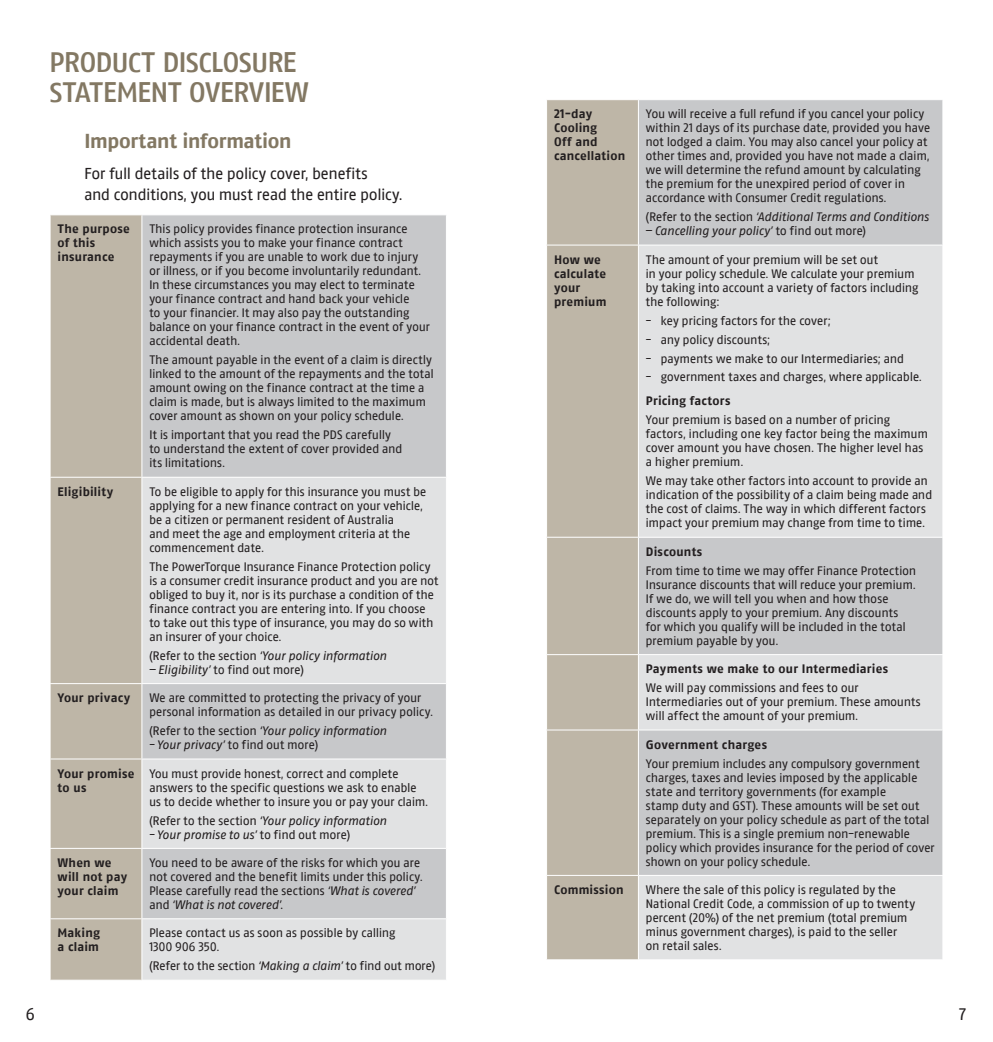
<style>
.page{position:relative;width:993px;height:1042px;background:#fff}
.page>*{position:absolute;margin:0;border:0;box-sizing:border-box;transform-origin:0 0}
.t1{font:600 28px/29.8px "Altona Sans";letter-spacing:-.015em;color:#837863}
.t2{font:700 20.12px "Altona Sans";letter-spacing:-.02em;color:#837863}
.t3{font:16.62px "Altona Sans";color:#231f20}
.t4{font:15.75px/21px "Altona Sans";letter-spacing:.005em;color:#231f20}
.t5{font:12.25px/14px "Altona Sans";letter-spacing:.015em;color:#231f20}
.t6{font:700 12.25px/14px "Altona Sans";letter-spacing:.015em;color:#231f20}
.t7{font:italic 12.25px "Altona Sans";letter-spacing:.01em;color:#231f20}
.s1{font-style:normal}
.s2{font-style:italic}
</style>
<div class="page">
<div style="left:51px;top:215px;width:90px;height:765px;background:#beb6a7"></div>
<div style="left:142px;top:215px;width:304px;height:262px;background:#c7c8ca"></div>
<svg style="left:142px;top:478px;width:304px;height:502px;background:#d9dadb"></svg>
<hr style="left:50px;top:683px;width:92px;height:1px;background:#fff">
<hr style="left:142px;top:683px;width:304px;height:1px;background:#fff">
<hr style="left:50px;top:758px;width:92px;height:1px;background:#fff">
<hr style="left:142px;top:758px;width:304px;height:1px;background:#fff">
<hr style="left:142px;top:848px;width:304px;height:1px;background:#fff">
<hr style="left:142px;top:918px;width:304px;height:1px;background:#fff">
<hr style="left:50px;top:848px;width:92px;height:1px;background:#fff">
<hr style="left:50px;top:918px;width:92px;height:1px;background:#fff">
<hr style="left:50px;top:477px;width:92px;height:1px;background:#fff">
<div style="left:547px;top:100px;width:90px;height:859px;background:#beb6a7"></div>
<div style="left:638px;top:100px;width:304px;height:145px;background:#c7c8ca"></div>
<svg style="left:638px;top:246px;width:304px;height:713px;background:#d7d8d9"></svg>
<hr style="left:546px;top:537px;width:92px;height:1px;background:#fff">
<hr style="left:638px;top:537px;width:305px;height:1px;background:#fff">
<hr style="left:546px;top:654px;width:92px;height:1px;background:#fff">
<hr style="left:638px;top:654px;width:305px;height:1px;background:#fff">
<hr style="left:546px;top:729px;width:92px;height:1px;background:#fff">
<hr style="left:546px;top:875px;width:92px;height:1px;background:#fff">
<hr style="left:546px;top:245px;width:92px;height:1px;background:#fff">
<hr style="left:638px;top:729px;width:305px;height:1px;background:#fff">
<hr style="left:638px;top:875px;width:305px;height:1px;background:#fff">
<h1 class="t1" style="left:50px;top:47px;width:261px">PRODUCT DISCLOSURE<br>STATEMENT OVERVIEW</h1>
<h2 class="t2" style="left:84px;top:129px;width:208px">Important information</h2>
<p class="t4" style="left:84px;top:163px;width:319px">For full details of the policy cover, benefits<br>and conditions, you must read the entire policy.</p>
<p class="t6" style="left:57px;top:222px;width:74px">The purpose of this insurance</p>
<p class="t5" style="left:149px;top:222px;width:282px">This policy provides finance protection insurance which assists you to make your finance contract repayments if you are unable to work due to injury or illness, or if you become involuntarily redundant.<br>In these circumstances you may elect to terminate your finance contract and hand back your vehicle<br>to your financier. It may also pay the outstanding balance on your finance contract in the event of your accidental death.</p>
<p class="t5" style="left:149px;top:353px;width:286px">The amount payable in the event of a claim is directly linked to the amount of the repayments and the total amount owing on the finance contract at the time a claim is made, but is always limited to the maximum cover amount as shown on your policy schedule.</p>
<p class="t5" style="left:149px;top:428px;width:254px">It is important that you read the PDS carefully to understand the extent of cover provided and its limitations.</p>
<p class="t6" style="left:57px;top:484px;width:57px">Eligibility</p>
<p class="t5" style="left:149px;top:484px;width:278px">To be eligible to apply for this insurance you must be applying for a new finance contract on your vehicle, be a citizen or permanent resident of Australia<br>and meet the age and employment criteria at the commencement date.</p>
<p class="t5" style="left:149px;top:559px;width:290px">The PowerTorque Insurance Finance Protection policy is a consumer credit insurance product and you are not obliged to buy it, nor is its purchase a condition of the finance contract you are entering into. If you choose to take out this type of insurance, you may do so with an insurer of your choice.</p>
<p class="t7" style="left:149px;top:648px;width:239px"><span class="s1">(Refer to the section</span> ‘Your policy information</p>
<p class="t5" style="left:149px;top:662px;width:156px"><span class="s2">– Eligibility’</span> to find out more)</p>
<p class="t6" style="left:57px;top:691px;width:74px">Your privacy</p>
<p class="t5" style="left:149px;top:691px;width:285px">We are committed to protecting the privacy of your personal information as detailed in our privacy policy.</p>
<p class="t7" style="left:149px;top:724px;width:239px"><span class="s1">(Refer to the section</span> ‘Your policy information</p>
<p class="t5" style="left:149px;top:738px;width:170px"><span class="s2">- Your privacy’</span> to find out more)</p>
<p class="t6" style="left:57px;top:766px;width:78px">Your promise to us</p>
<p class="t5" style="left:149px;top:766px;width:280px">You must provide honest, correct and complete answers to the specific questions we ask to enable us to decide whether to insure you or pay your claim.</p>
<p class="t7" style="left:149px;top:813px;width:239px"><span class="s1">(Refer to the section</span> ‘Your policy information</p>
<p class="t7" style="left:149px;top:827px;width:202px">- Your promise to us’ <span class="s1">to find out more)</span></p>
<p class="t6" style="left:57px;top:855px;width:71px">When we will not pay your claim</p>
<p class="t5" style="left:149px;top:856px;width:275px">You need to be aware of the risks for which you are not covered and the benefit limits under this policy.<br>Please carefully read the sections <span class="s2">‘What is covered’ </span>and <span class="s2">‘What is not covered’.</span></p>
<p class="t6" style="left:57px;top:926px;width:44px">Making a claim</p>
<p class="t5" style="left:149px;top:926px;width:247px">Please contact us as soon as possible by calling<br>1300 906 350.</p>
<p class="t5" style="left:149px;top:959px;width:287px">(Refer to the section <span class="s2">‘Making a claim’</span> to find out more)</p>
<p class="t6" style="left:554px;top:107px;width:73px">21-day<br>Cooling<br>Off and cancellation</p>
<p class="t5" style="left:645px;top:107px;width:286px">You will receive a full refund if you cancel your policy within 21 days of its purchase date, provided you have not lodged a claim. You may also cancel your policy at other times and, provided you have not made a claim, we will determine the refund amount by calculating the premium for the unexpired period of cover in accordance with Consumer Credit regulations.</p>
<p class="t7" style="left:645px;top:210px;width:285px"><span class="s1">(Refer to the section</span> ‘Additional Terms and Conditions</p>
<p class="t7" style="left:645px;top:224px;width:221px">– Cancelling your policy’ <span class="s1">to find out more)</span></p>
<p class="t6" style="left:554px;top:252px;width:54px">How we calculate your premium</p>
<p class="t5" style="left:645px;top:252px;width:274px">The amount of your premium will be set out<br>in your policy schedule. We calculate your premium by taking into account a variety of factors including the following:</p>
<p class="t5" style="left:645px;top:313px;width:186px">- key pricing factors for the cover;</p>
<p class="t5" style="left:645px;top:332px;width:126px">- any policy discounts;</p>
<p class="t5" style="left:645px;top:351px;width:259px">- payments we make to our Intermediaries; and</p>
<p class="t5" style="left:645px;top:370px;width:277px">- government taxes and charges, where applicable.</p>
<p class="t6" style="left:645px;top:394px;width:86px">Pricing factors</p>
<p class="t5" style="left:645px;top:413px;width:283px">Your premium is based on a number of pricing factors, including one key factor being the maximum cover amount you have chosen. The higher level has a higher premium.</p>
<p class="t5" style="left:645px;top:474px;width:287px">We may take other factors into account to provide an indication of the possibility of a claim being made and the cost of claims. The way in which different factors impact your premium may change from time to time.</p>
<p class="t6" style="left:645px;top:544px;width:58px">Discounts</p>
<p class="t5" style="left:645px;top:563px;width:271px">From time to time we may offer Finance Protection Insurance discounts that will reduce your premium.<br>If we do, we will tell you when and how those discounts apply to your premium. Any discounts for which you qualify will be included in the total premium payable by you.</p>
<p class="t6" style="left:645px;top:662px;width:244px">Payments we make to our Intermediaries</p>
<p class="t5" style="left:645px;top:681px;width:276px">We will pay commissions and fees to our<br>Intermediaries out of your premium. These amounts will affect the amount of your premium.</p>
<p class="t6" style="left:645px;top:737px;width:123px">Government charges</p>
<p class="t5" style="left:645px;top:756px;width:290px">Your premium includes any compulsory government charges, taxes and levies imposed by the applicable state and territory governments (for example<br>stamp duty and GST). These amounts will be set out separately on your policy schedule as part of the total premium. This is a single premium non-renewable policy which provides insurance for the period of cover shown on your policy schedule.</p>
<p class="t6" style="left:554px;top:883px;width:71px">Commission</p>
<p class="t5" style="left:645px;top:883px;width:271px">Where the sale of this policy is regulated by the National Credit Code, a commission of up to twenty percent (20%) of the net premium (total premium minus government charges), is paid to the seller<br>on retail sales.</p>
<h3 class="t3" style="left:26px;top:1004px;width:10px">6</h3>
<h3 class="t3" style="left:958px;top:1004px;width:8px">7</h3>
</div>
